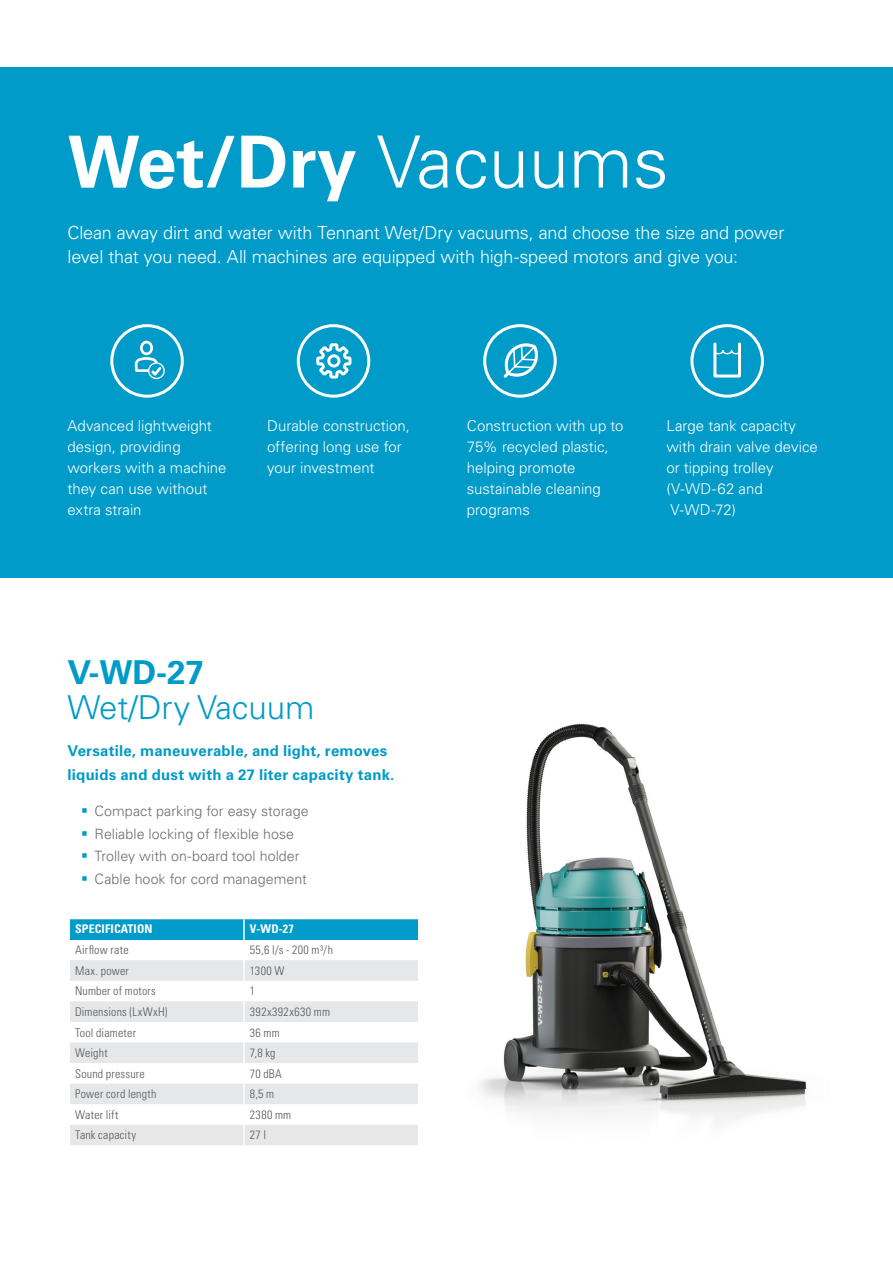
<style>
.page{position:relative;width:893px;height:1263px;background:#fff}
.page>*{position:absolute;margin:0;border:0;box-sizing:border-box;transform-origin:0 0}
.t1{font:700 72px "Univers LT Std";color:#fff}
.t2{font:300 33px "Univers LT Std";color:#009bc8}
.t3{font:700 33px "Univers LT Std";color:#009bc8}
.t4{font:300 18px/24px "Univers LT Std";letter-spacing:-.01em;color:#fff}
.t5{font:300 15px/21px "Univers LT Std";color:#fff}
.t6{font:700 15px/24px "Univers LT Std";letter-spacing:.015em;color:#009bc8}
.t7{font:300 14.25px/22.5px "Univers LT Std";letter-spacing:.005em;color:#6c6d70}
.t8{font:300 condensed 12px "Univers LT Std";letter-spacing:.02em;color:#57585a}
.t9{font:700 condensed 12px "Univers LT Std";letter-spacing:.01em;color:#fff}
.s1{font-weight:300}
</style>
<div class="page">
<img style="left:479px;top:723px;width:328px;height:398px">
<div style="left:0;top:68px;width:893px;height:510px;background:#009bc8"></div>
<svg style="left:503px;top:343px;width:35px;height:35px"></svg>
<div style="left:483px;top:324px;width:74px;height:74px;border:3px solid #fff;border-radius:50%"></div>
<div style="left:690px;top:324px;width:74px;height:74px;border:3px solid #fff;border-radius:50%"></div>
<svg style="left:135px;top:341px;width:30px;height:38px"></svg>
<div style="left:110px;top:324px;width:74px;height:74px;border:3px solid #fff;border-radius:50%"></div>
<div style="left:297px;top:324px;width:73px;height:74px;border:3px solid #fff;border-radius:50%"></div>
<svg style="left:316px;top:343px;width:35px;height:35px"></svg>
<div style="left:69px;top:918px;width:175px;height:22px;background:#009bc8"></div>
<div style="left:244px;top:918px;width:175px;height:22px;background:#009bc8"></div>
<svg style="left:70px;top:960px;width:348px;height:185px;fill:#e6e7e9"></svg>
<hr style="left:243px;top:960px;width:2px;height:21px;background:#fff">
<hr style="left:243px;top:981px;width:2px;height:20px;background:#fff">
<hr style="left:243px;top:1001px;width:2px;height:21px;background:#fff">
<hr style="left:243px;top:1022px;width:2px;height:20px;background:#fff">
<hr style="left:243px;top:1042px;width:2px;height:21px;background:#fff">
<hr style="left:243px;top:1063px;width:2px;height:20px;background:#fff">
<hr style="left:243px;top:1083px;width:2px;height:21px;background:#fff">
<hr style="left:243px;top:1104px;width:2px;height:21px;background:#fff">
<hr style="left:243px;top:1125px;width:2px;height:20px;background:#fff">
<svg style="left:418px;top:919px;width:1px;height:21px"></svg>
<hr style="left:244px;top:918px;width:175px;height:1px;background:#fff">
<hr style="left:68px;top:919px;width:2px;height:21px;background:#fff">
<hr style="left:68px;top:918px;width:176px;height:1px;background:#fff">
<hr style="left:243px;top:919px;width:2px;height:21px;background:#fff">
<svg style="left:717px;top:350px;width:20px;height:5px"></svg>
<div style="left:713px;top:342px;width:28px;height:35px;border:3px solid #fff"></div>
<h1 class="t1" style="left:68px;top:120px;width:603px">Wet/Dry <span class="s1">Vacuums</span></h1>
<p class="t4" style="left:68px;top:220px;width:718px">Clean away dirt and water with Tennant Wet/Dry vacuums, and choose the size and power level that you need. All machines are equipped with high-speed motors and give you:</p>
<p class="t5" style="left:68px;top:415px;width:161px">Advanced lightweight design, providing workers with a machine they can use without extra strain</p>
<p class="t5" style="left:267px;top:415px;width:144px">Durable construction, offering long use for your investment</p>
<p class="t5" style="left:467px;top:415px;width:158px">Construction with up to<br>75% recycled plastic, helping promote sustainable cleaning programs</p>
<p class="t5" style="left:666px;top:415px;width:153px">Large tank capacity with drain valve device or tipping trolley (V-WD-62 and<br>V-WD-72)</p>
<h2 class="t3" style="left:68px;top:653px;width:138px">V-WD-27</h2>
<h2 class="t2" style="left:68px;top:687px;width:248px">Wet/Dry Vacuum</h2>
<p class="t6" style="left:68px;top:739px;width:328px">Versatile, maneuverable, and light, removes liquids and dust with a 27 liter capacity tank.</p>
<p class="t7" style="left:94px;top:800px;width:216px">Compact parking for easy storage Reliable locking of flexible hose Trolley with on-board tool holder Cable hook for cord management</p>
<p class="t9" style="left:75px;top:922px;width:79px">SPECIFICATION</p>
<p class="t9" style="left:250px;top:922px;width:45px">V-WD-27</p>
<p class="t8" style="left:75px;top:943px;width:55px">Airflow rate</p>
<p class="t8" style="left:250px;top:943px;width:85px">55,6 l/s - 200 m³/h</p>
<p class="t8" style="left:75px;top:963px;width:55px">Max. power</p>
<p class="t8" style="left:250px;top:963px;width:36px">1300 W</p>
<p class="t8" style="left:75px;top:984px;width:82px">Number of motors</p>
<p class="t8" style="left:250px;top:984px;width:7px">1</p>
<p class="t8" style="left:75px;top:1004px;width:94px">Dimensions (LxWxH)</p>
<p class="t8" style="left:250px;top:1004px;width:82px">392x392x630 mm</p>
<p class="t8" style="left:75px;top:1025px;width:62px">Tool diameter</p>
<p class="t8" style="left:250px;top:1025px;width:31px">36 mm</p>
<p class="t8" style="left:75px;top:1046px;width:34px">Weight</p>
<p class="t8" style="left:250px;top:1046px;width:27px">7,8 kg</p>
<p class="t8" style="left:75px;top:1066px;width:71px">Sound pressure</p>
<p class="t8" style="left:250px;top:1066px;width:34px">70 dBA</p>
<p class="t8" style="left:75px;top:1087px;width:83px">Power cord length</p>
<p class="t8" style="left:250px;top:1087px;width:26px">8,5 m</p>
<p class="t8" style="left:75px;top:1107px;width:45px">Water lift</p>
<p class="t8" style="left:250px;top:1107px;width:43px">2380 mm</p>
<p class="t8" style="left:75px;top:1128px;width:62px">Tank capacity</p>
<p class="t8" style="left:250px;top:1128px;width:18px">27 l</p>
</div>
